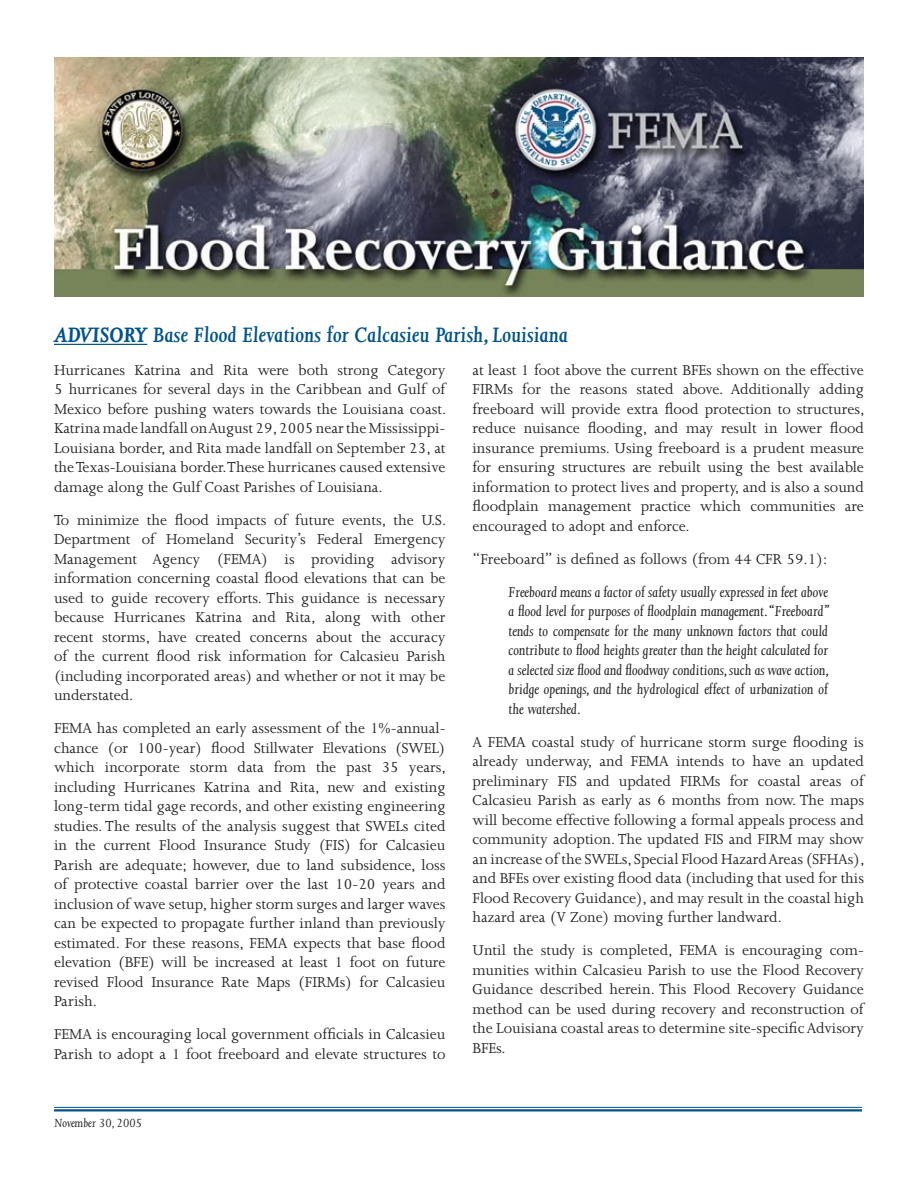
<style>
.page{position:relative;width:918px;height:1188px;background:#fff}
.page>*{position:absolute;margin:0;border:0;box-sizing:border-box;transform-origin:0 0}
.Heading{font:italic 600 24px "Joanna";color:#005389}
.body{font:16.5px/19.5px "Joanna";color:#231f20;text-align:justify}
.definition_body{font:italic 16.5px/19.5px "Joanna";color:#231f20;text-align:justify}
.t1{font:italic 13.5px "Joanna";color:#231f20}
.s1{font-weight:700}
</style>
<div class="page">
<hr style="left:54px;top:344px;width:93px;height:1px;background:#005389">
<img style="left:54px;top:57px;width:810px;height:239px">
<hr style="left:54px;top:1107px;width:808px;height:1px;background:#005389">
<hr style="left:54px;top:1109px;width:808px;height:3px;background:#005389">
<p class="Heading" style="left:54px;top:322px;width:515px"><span class="s1">ADVISORY</span> Base Flood Elevations for Calcasieu Parish, Louisiana</p>
<p class="body" style="left:54px;top:360px;width:394px">Hurricanes Katrina and Rita were both strong Category 5 hurricanes for several days in the Caribbean and Gulf of Mexico before pushing waters towards the Louisiana coast.<br>Katrina made landfall on August 29, 2005 near the Mississippi-Louisiana border, and Rita made landfall on September 23, at the Texas-Louisiana border. These hurricanes caused extensive damage along the Gulf Coast Parishes of Louisiana.</p>
<p class="body" style="left:54px;top:510px;width:394px">To minimize the flood impacts of future events, the U.S.<br>Department of Homeland Security’s Federal Emergency Management Agency (FEMA) is providing advisory information concerning coastal flood elevations that can be used to guide recovery efforts. This guidance is necessary because Hurricanes Katrina and Rita, along with other recent storms, have created concerns about the accuracy of the current flood risk information for Calcasieu Parish (including incorporated areas) and whether or not it may be understated.</p>
<p class="body" style="left:54px;top:719px;width:394px">FEMA has completed an early assessment of the 1%-annual&shy;chance (or 100-year) flood Stillwater Elevations (SWEL) which incorporate storm data from the past 35 years, including Hurricanes Katrina and Rita, new and existing long-term tidal gage records, and other existing engineering studies. The results of the analysis suggest that SWELs cited in the current Flood Insurance Study (FIS) for Calcasieu Parish are adequate; however, due to land subsidence, loss of protective coastal barrier over the last 10-20 years and inclusion of wave setup, higher storm surges and larger waves can be expected to propagate further inland than previously estimated. For these reasons, FEMA expects that base flood elevation (BFE) will be increased at least 1 foot on future revised Flood Insurance Rate Maps (FIRMs) for Calcasieu Parish.</p>
<p class="body" style="left:54px;top:1025px;width:393px">FEMA is encouraging local government officials in Calcasieu<br>Parish to adopt a 1 foot freeboard and elevate structures to</p>
<p class="body" style="left:472px;top:360px;width:394px">at least 1 foot above the current BFEs shown on the effective FIRMs for the reasons stated above. Additionally adding freeboard will provide extra flood protection to structures, reduce nuisance flooding, and may result in lower flood insurance premiums. Using freeboard is a prudent measure for ensuring structures are rebuilt using the best available information to protect lives and property, and is also a sound floodplain management practice which communities are encouraged to adopt and enforce.</p>
<p class="body" style="left:472px;top:549px;width:357px">“Freeboard” is defined as follows (from 44 CFR 59.1):</p>
<p class="definition_body" style="left:508px;top:582px;width:323px">Freeboard means a factor of safety usually expressed in feet above a flood level for purposes of floodplain management.‘‘Freeboard’’ tends to compensate for the many unknown factors that could contribute to flood heights greater than the height calculated for a selected size flood and floodway conditions, such as wave action, bridge openings, and the hydrological effect of urbanization of the watershed.</p>
<p class="body" style="left:472px;top:732px;width:394px">A FEMA coastal study of hurricane storm surge flooding is already underway, and FEMA intends to have an updated preliminary FIS and updated FIRMs for coastal areas of Calcasieu Parish as early as 6 months from now. The maps will become effective following a formal appeals process and community adoption. The updated FIS and FIRM may show an increase of the SWELs, Special Flood Hazard Areas (SFHAs), and BFEs over existing flood data (including that used for this Flood Recovery Guidance), and may result in the coastal high hazard area (V Zone) moving further landward.</p>
<p class="body" style="left:472px;top:941px;width:393px">Until the study is completed, FEMA is encouraging com&shy;munities within Calcasieu Parish to use the Flood Recovery Guidance described herein. This Flood Recovery Guidance method can be used during recovery and reconstruction of the Louisiana coastal areas to determine site-specific Advisory BFEs.</p>
<p class="t1" style="left:55px;top:1116px;width:89px">November 30, 2005</p>
</div>
